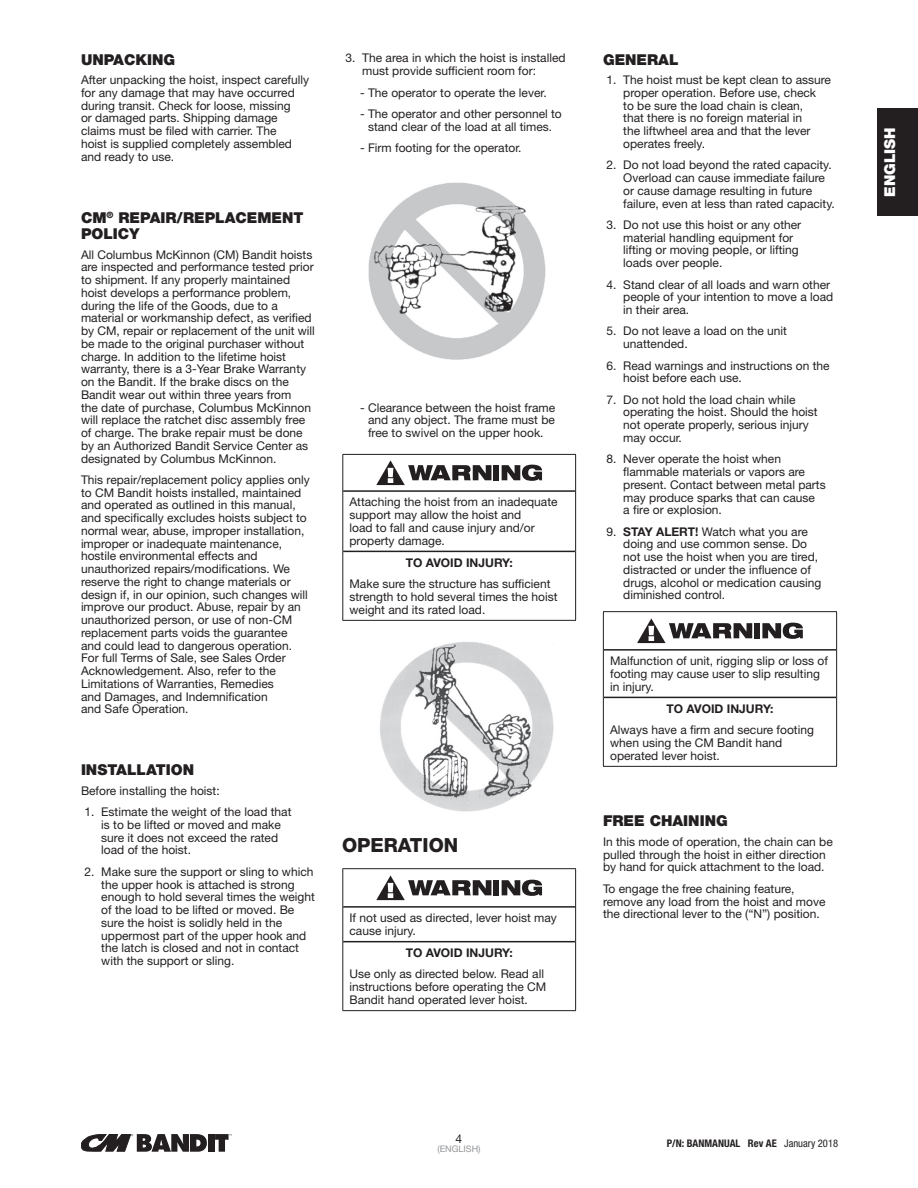
<style>
.page{position:relative;width:918px;height:1188px;background:#fff}
.page>*{position:absolute;margin:0;border:0;box-sizing:border-box;transform-origin:0 0}
.t1{font:800 19.5px "Helvetica Neue LT Std";color:#231f20}
.t2{font:900 15px/16.5px "Helvetica Neue LT Std";color:#231f20}
.t3{font:900 15px "Helvetica Neue LT Std";color:#fff}
.t4{font:12px/12.8px "Helvetica Neue LT Std";color:#231f20}
.t5{font:700 12px "Helvetica Neue LT Std";color:#231f20}
.t6{font:700 condensed 10.5px "Helvetica Neue LT Std";color:#231f20}
.t7{font:9px "Helvetica Neue LT Std";color:#939598}
.s1{font-weight:700}
.s2{font-weight:400}
</style>
<div class="page">
<img style="left:380px;top:642px;width:174px;height:170px">
<img style="left:368px;top:182px;width:178px;height:178px">
<hr style="left:343px;top:906px;width:232px;height:2px;background:#231f20">
<hr style="left:343px;top:941px;width:232px;height:1px;background:#231f20">
<hr style="left:342px;top:868px;width:234px;height:1px;background:#231f20">
<hr style="left:342px;top:869px;width:1px;height:38px;background:#231f20">
<hr style="left:575px;top:869px;width:1px;height:38px;background:#231f20">
<hr style="left:342px;top:907px;width:1px;height:35px;background:#231f20">
<hr style="left:575px;top:907px;width:1px;height:35px;background:#231f20">
<hr style="left:342px;top:942px;width:1px;height:68px;background:#231f20">
<hr style="left:575px;top:942px;width:1px;height:68px;background:#231f20">
<hr style="left:342px;top:1010px;width:234px;height:1px;background:#231f20">
<svg style="left:376px;top:875px;width:115px;height:25px"></svg>
<div style="left:493px;top:880px;width:6px;height:15px;background:#231f20"></div>
<svg style="left:502px;top:880px;width:40px;height:16px"></svg>
<hr style="left:604px;top:649px;width:232px;height:2px;background:#231f20">
<hr style="left:604px;top:697px;width:232px;height:1px;background:#231f20">
<hr style="left:603px;top:611px;width:234px;height:1px;background:#231f20">
<hr style="left:603px;top:612px;width:1px;height:38px;background:#231f20">
<hr style="left:836px;top:612px;width:1px;height:38px;background:#231f20">
<hr style="left:603px;top:650px;width:1px;height:47px;background:#231f20">
<hr style="left:836px;top:650px;width:1px;height:47px;background:#231f20">
<hr style="left:603px;top:697px;width:1px;height:69px;background:#231f20">
<hr style="left:836px;top:697px;width:1px;height:69px;background:#231f20">
<hr style="left:603px;top:766px;width:234px;height:1px;background:#231f20">
<svg style="left:637px;top:618px;width:115px;height:25px"></svg>
<div style="left:754px;top:623px;width:6px;height:15px;background:#231f20"></div>
<svg style="left:762px;top:623px;width:41px;height:16px"></svg>
<hr style="left:343px;top:490px;width:232px;height:2px;background:#231f20">
<hr style="left:343px;top:551px;width:232px;height:1px;background:#231f20">
<hr style="left:342px;top:454px;width:234px;height:1px;background:#231f20">
<hr style="left:342px;top:455px;width:1px;height:36px;background:#231f20">
<hr style="left:575px;top:455px;width:1px;height:36px;background:#231f20">
<hr style="left:342px;top:491px;width:1px;height:60px;background:#231f20">
<hr style="left:575px;top:491px;width:1px;height:60px;background:#231f20">
<hr style="left:342px;top:551px;width:1px;height:69px;background:#231f20">
<hr style="left:575px;top:551px;width:1px;height:69px;background:#231f20">
<hr style="left:342px;top:620px;width:234px;height:1px;background:#231f20">
<svg style="left:376px;top:460px;width:115px;height:25px"></svg>
<div style="left:493px;top:465px;width:6px;height:15px;background:#231f20"></div>
<svg style="left:502px;top:465px;width:40px;height:16px"></svg>
<div style="left:878px;top:108px;width:40px;height:108px;background:#231f20"></div>
<div style="left:208px;top:1134px;width:6px;height:18px;background:#231f20"></div>
<svg style="left:215px;top:1134px;width:17px;height:18px"></svg>
<svg style="left:81px;top:1134px;width:126px;height:18px"></svg>
<p class="t2" style="left:81px;top:51px;width:96px">UNPACKING</p>
<p class="t4" style="left:81px;top:73px;width:230px">After unpacking the hoist, inspect carefully for any damage that may have occurred during transit. Check for loose, missing<br>or damaged parts. Shipping damage claims must be filed with carrier. The<br>hoist is supplied completely assembled and ready to use.</p>
<p class="t2" style="left:81px;top:209px;width:224px">CM<sup>®</sup> REPAIR/REPLACEMENT<br>POLICY</p>
<p class="t4" style="left:81px;top:248px;width:235px">All Columbus McKinnon (CM) Bandit hoists are inspected and performance tested prior to shipment. If any properly maintained hoist develops a performance problem, during the life of the Goods, due to a material or workmanship defect, as verified by CM, repair or replacement of the unit will be made to the original purchaser without charge. In addition to the lifetime hoist warranty, there is a 3-Year Brake Warranty on the Bandit. If the brake discs on the Bandit wear out within three years from<br>the date of purchase, Columbus McKinnon will replace the ratchet disc assembly free of charge. The brake repair must be done by an Authorized Bandit Service Center as designated by Columbus McKinnon.</p>
<p class="t4" style="left:81px;top:473px;width:230px">This repair/replacement policy applies only to CM Bandit hoists installed, maintained and operated as outlined in this manual, and specifically excludes hoists subject to normal wear, abuse, improper installation, improper or inadequate maintenance, hostile environmental effects and unauthorized repairs/modifications. We reserve the right to change materials or design if, in our opinion, such changes will improve our product. Abuse, repair by an unauthorized person, or use of non-CM replacement parts voids the guarantee and could lead to dangerous operation.<br>For full Terms of Sale, see Sales Order Acknowledgement. Also, refer to the Limitations of Warranties, Remedies<br>and Damages, and Indemnification<br>and Safe Operation.</p>
<p class="t2" style="left:81px;top:762px;width:115px">INSTALLATION</p>
<p class="t4" style="left:81px;top:784px;width:140px">Before installing the hoist:</p>
<p class="t4" style="left:101px;top:805px;width:192px;text-indent:-17px">1. Estimate the weight of the load that is to be lifted or moved and make sure it does not exceed the rated load of the hoist.</p>
<p class="t4" style="left:101px;top:865px;width:215px;text-indent:-17px">2. Make sure the support or sling to which the upper hook is attached is strong enough to hold several times the weight of the load to be lifted or moved. Be sure the hoist is solidly held in the uppermost part of the upper hook and the latch is closed and not in contact with the support or sling.</p>
<p class="t4" style="left:362px;top:52px;width:205px;text-indent:-17px">3. The area in which the hoist is installed must provide sufficient room for:</p>
<p class="t4" style="left:360px;top:86px;width:188px">- The operator to operate the lever.</p>
<p class="t4" style="left:360px;top:107px;width:203px;text-align:center">- The operator and other personnel to stand clear of the load at all times.</p>
<p class="t4" style="left:360px;top:141px;width:163px">- Firm footing for the operator.</p>
<p class="t4" style="left:368px;top:401px;width:189px;text-align:justify;text-indent:-8px">- Clearance between the hoist frame and any object. The frame must be free to swivel on the upper hook.</p>
<p class="t4" style="left:350px;top:496px;width:210px">Attaching the hoist from an inadequate support may allow the hoist and<br>load to fall and cause injury and/or property damage.</p>
<p class="t5" style="left:406px;top:555px;width:108px">TO AVOID INJURY:</p>
<p class="t4" style="left:350px;top:577px;width:210px">Make sure the structure has sufficient strength to hold several times the hoist weight and its rated load.</p>
<h1 class="t1" style="left:342px;top:833px;width:118px">OPERATION</h1>
<p class="t4" style="left:350px;top:911px;width:209px">If not used as directed, lever hoist may cause injury.</p>
<p class="t5" style="left:406px;top:945px;width:108px">TO AVOID INJURY:</p>
<p class="t4" style="left:350px;top:968px;width:198px">Use only as directed below. Read all instructions before operating the CM<br>Bandit hand operated lever hoist.</p>
<p class="t2" style="left:603px;top:51px;width:77px">GENERAL</p>
<p class="t4" style="left:623px;top:73px;width:209px;text-indent:-17px">1. The hoist must be kept clean to assure proper operation. Before use, check<br>to be sure the load chain is clean,<br>that there is no foreign material in<br>the liftwheel area and that the lever operates freely.</p>
<p class="t4" style="left:623px;top:159px;width:213px;text-indent:-17px">2. Do not load beyond the rated capacity.<br>Overload can cause immediate failure or cause damage resulting in future failure, even at less than rated capacity.</p>
<p class="t4" style="left:623px;top:218px;width:180px;text-indent:-17px">3. Do not use this hoist or any other material handling equipment for lifting or moving people, or lifting loads over people.</p>
<p class="t4" style="left:623px;top:278px;width:212px;text-indent:-17px">4. Stand clear of all loads and warn other people of your intention to move a load in their area.</p>
<p class="t4" style="left:623px;top:325px;width:165px;text-indent:-17px">5. Do not leave a load on the unit unattended.</p>
<p class="t4" style="left:623px;top:359px;width:208px;text-indent:-17px">6. Read warnings and instructions on the hoist before each use.</p>
<p class="t4" style="left:623px;top:393px;width:196px;text-indent:-17px">7. Do not hold the load chain while operating the hoist. Should the hoist not operate properly, serious injury may occur.</p>
<p class="t4" style="left:623px;top:452px;width:204px;text-indent:-17px">8. Never operate the hoist when flammable materials or vapors are present. Contact between metal parts may produce sparks that can cause<br>a fire or explosion.</p>
<p class="t4" style="left:623px;top:525px;width:200px;text-indent:-17px">9. <span class="s1">STAY ALERT!</span> Watch what you are doing and use common sense. Do not use the hoist when you are tired, distracted or under the influence of drugs, alcohol or medication causing diminished control.</p>
<p class="t4" style="left:610px;top:654px;width:219px">Malfunction of unit, rigging slip or loss of footing may cause user to slip resulting in injury.</p>
<p class="t5" style="left:667px;top:701px;width:108px">TO AVOID INJURY:</p>
<p class="t4" style="left:610px;top:723px;width:205px">Always have a firm and secure footing when using the CM Bandit hand operated lever hoist.</p>
<p class="t2" style="left:603px;top:813px;width:126px">FREE CHAINING</p>
<p class="t4" style="left:603px;top:835px;width:231px">In this mode of operation, the chain can be pulled through the hoist in either direction by hand for quick attachment to the load.</p>
<p class="t4" style="left:603px;top:882px;width:224px">To engage the free chaining feature, remove any load from the hoist and move the directional lever to the (“N”) position.</p>
<p class="t3" style="left:881px;top:197px;width:71px;rotate:-90deg">ENGLISH</p>
<p class="t4" style="left:456px;top:1132px;width:8px">4</p>
<p class="t7" style="left:437px;top:1144px;width:45px">(ENGLISH)</p>
<p class="t6" style="left:667px;top:1137px;width:173px">P/N: BANMANUAL Rev AE <span class="s2">January 2018</span></p>
</div>
